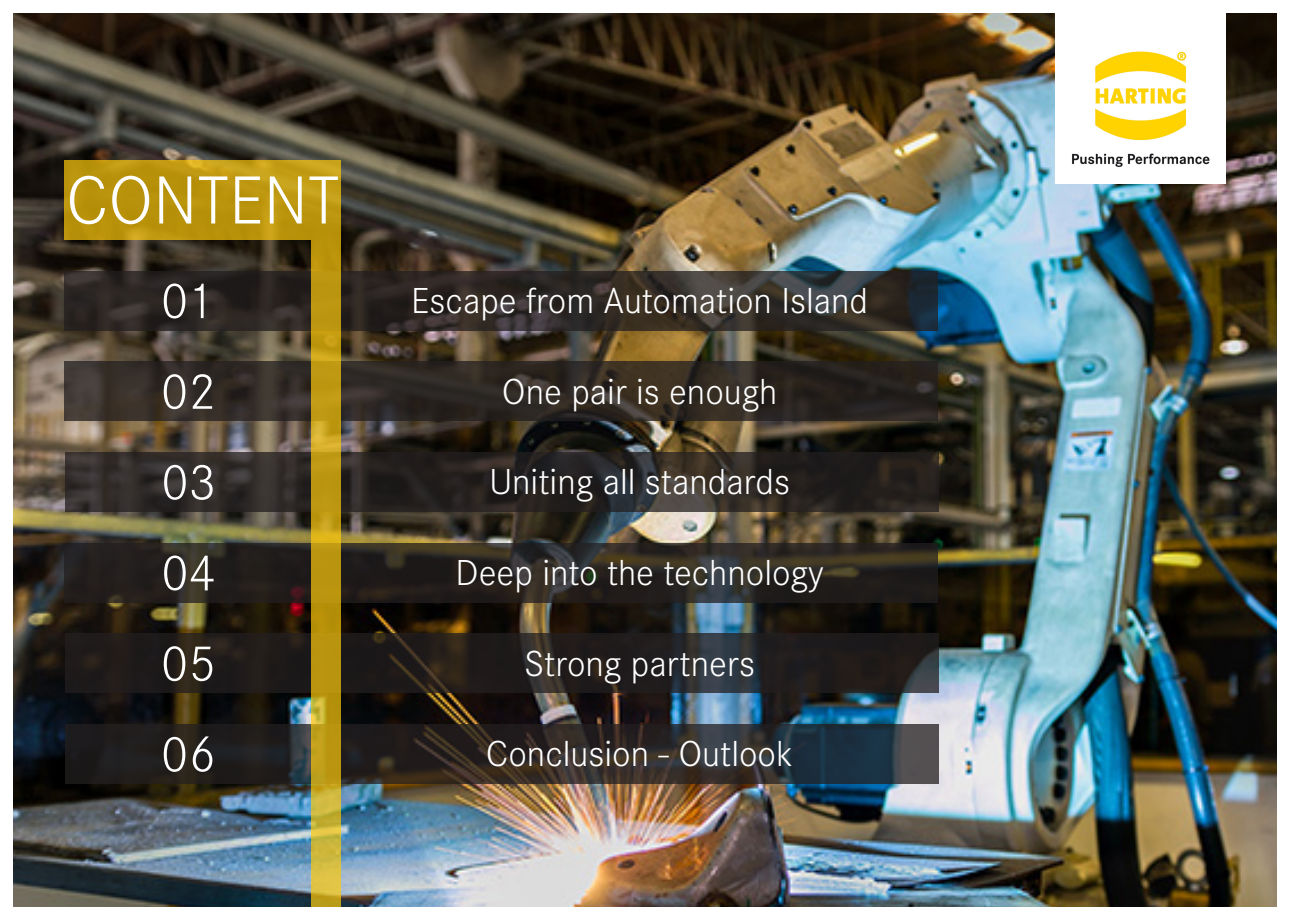
<style>
.page{position:relative;width:1290px;height:920px;background:#fff}
.page>*{position:absolute;margin:0;border:0;box-sizing:border-box;transform-origin:0 0}
.t1{font:300 70.5px "Corporate S Pro";color:#fff}
.t2{font:300 52.5px "Corporate S Pro";color:#fff}
.t3{font:300 37.5px "Corporate S Pro";color:#fff}
</style>
<div class="page">
<img style="left:14px;top:14px;width:1262px;height:892px">
<svg style="left:65px;top:452px;width:873px;height:60px"></svg>
<svg style="left:65px;top:543px;width:873px;height:59px;fill:#24201d"></svg>
<svg style="left:65px;top:633px;width:873px;height:60px;fill:#201b1a"></svg>
<svg style="left:65px;top:361px;width:873px;height:60px"></svg>
<svg style="left:65px;top:271px;width:873px;height:59px"></svg>
<svg style="left:65px;top:160px;width:276px;height:80px;fill:#ba930b"></svg>
<svg style="left:65px;top:724px;width:873px;height:60px"></svg>
<svg style="left:312px;top:240px;width:29px;height:666px;fill:#bd9710"></svg>
<div style="left:1055px;top:14px;width:170px;height:170px;background:#fff"></div>
<img style="left:1072px;top:51px;width:138px;height:116px">
<p class="t1" style="left:66px;top:151px;width:275px">CONTENT</p>
<p class="t2" style="left:161px;top:264px;width:56px">01</p>
<p class="t3" style="left:411px;top:274px;width:458px">Escape from Automation Island</p>
<p class="t2" style="left:161px;top:355px;width:56px">02</p>
<p class="t3" style="left:502px;top:365px;width:277px">One pair is enough</p>
<p class="t2" style="left:161px;top:445px;width:56px">03</p>
<p class="t3" style="left:489px;top:456px;width:302px">Uniting all standards</p>
<p class="t2" style="left:161px;top:536px;width:56px">04</p>
<p class="t3" style="left:455px;top:546px;width:370px">Deep into the technology</p>
<p class="t2" style="left:161px;top:627px;width:56px">05</p>
<p class="t3" style="left:524px;top:637px;width:232px">Strong partners</p>
<p class="t2" style="left:161px;top:717px;width:56px">06</p>
<p class="t3" style="left:486px;top:728px;width:309px">Conclusion - Outlook</p>
</div>
